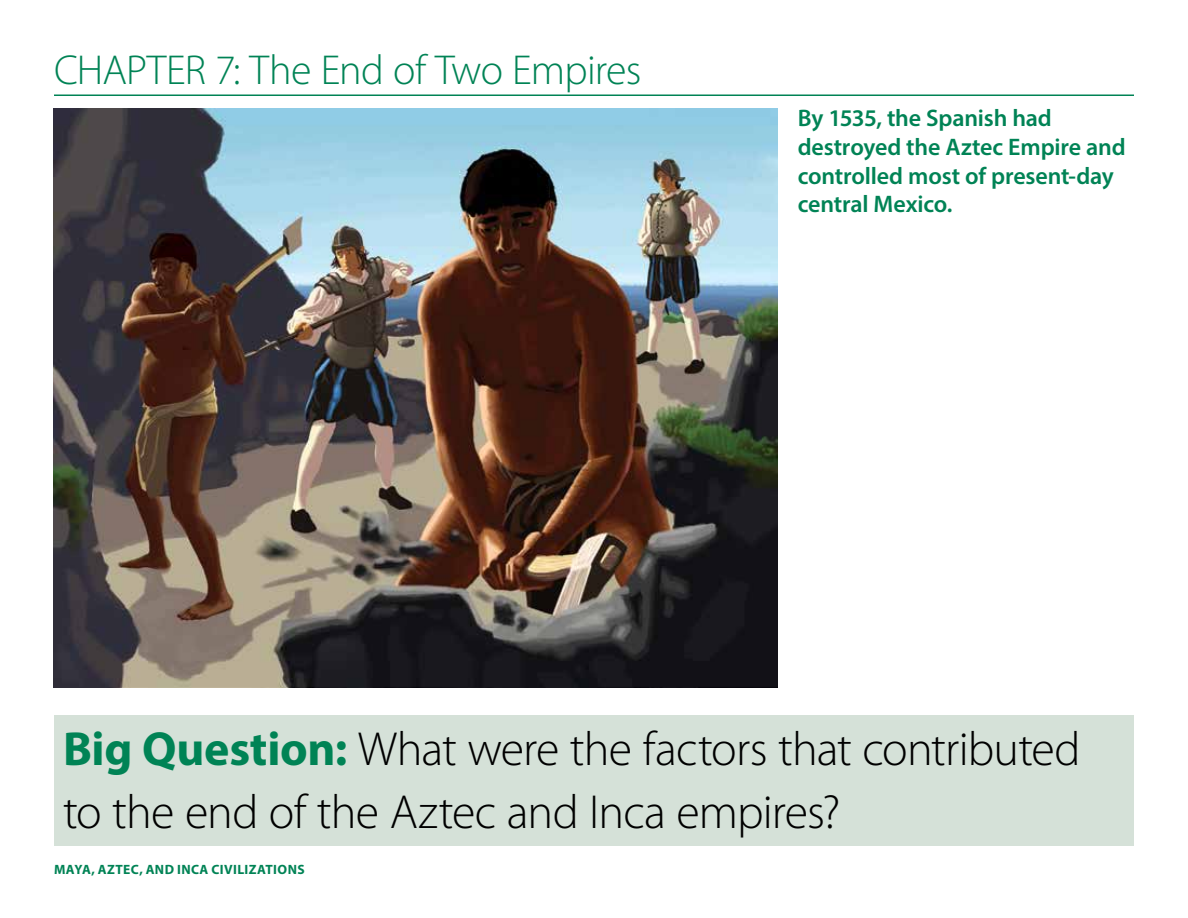
<style>
.page{position:relative;width:1188px;height:918px;background:#fff}
.page>*{position:absolute;margin:0;border:0;box-sizing:border-box;transform-origin:0 0}
.t1{font:300 48px/63px "Myriad Pro";letter-spacing:-.02em;color:#000}
.t2{font:300 42px "Myriad Pro";letter-spacing:-.02em;color:#008355}
.t3{font:600 24px/28.8px "Myriad Pro";letter-spacing:-.005em;color:#008355}
.t4{font:700 13.5px "Myriad Pro";letter-spacing:.03em;color:#008355}
.s1{font-weight:700;color:#008355}
</style>
<div class="page">
<hr style="left:54px;top:94px;width:1080px;height:2px;background:#008355">
<img style="left:54px;top:108px;width:724px;height:579px">
<div style="left:54px;top:716px;width:1080px;height:130px;background:#d5e1d8"></div>
<h2 class="t2" style="left:54px;top:45px;width:589px">CHAPTER 7: The End of Two Empires</h2>
<p class="t3" style="left:798px;top:103px;width:330px">By 1535, the Spanish had destroyed the Aztec Empire and controlled most of present-day central Mexico.</p>
<h1 class="t1" style="left:63px;top:717px;width:1019px"><span class="s1">Big Question:</span> What were the factors that contributed to the end of the Aztec and Inca empires?</h1>
<p class="t4" style="left:54px;top:861px;width:252px">MAYA, AZTEC, AND INCA CIVILIZATIONS</p>
</div>
